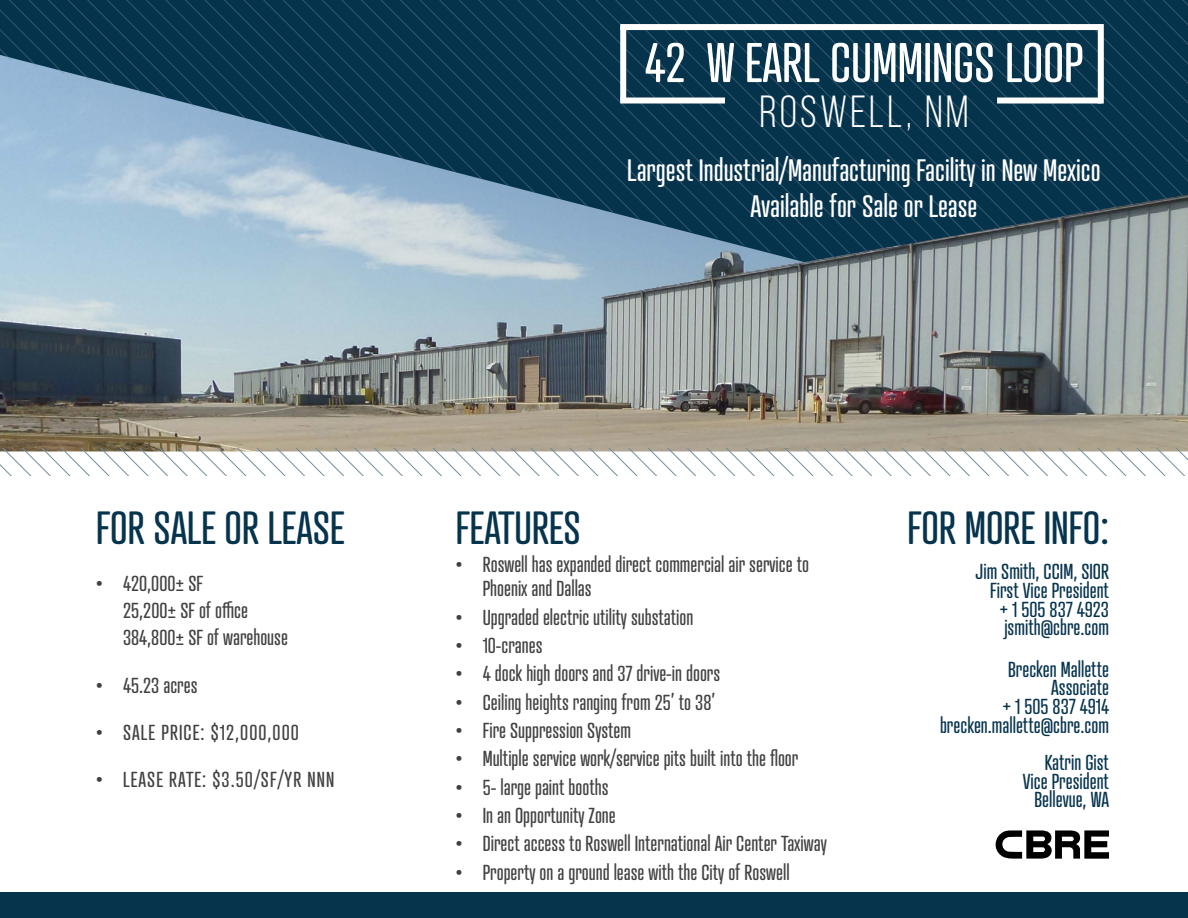
<style>
.page{position:relative;width:1188px;height:918px;background:#fff}
.page>*{position:absolute;margin:0;border:0;box-sizing:border-box;transform-origin:0 0}
.t1{font:54px "Atrament";color:#fff}
.t2{font:45px "Atrament";color:#07344d}
.t3{font:45px "Bebas Neue";letter-spacing:.07em;color:#fff}
.t4{font:30px/36px "Atrament";color:#fff;text-align:center}
.t5{font:21px/27px "Atrament";color:#414042}
.t6{font:21px/18.6px "Atrament";color:#07344d;text-align:right}
.t7{font:21px "Atrament";letter-spacing:.05em;color:#414042}
</style>
<div class="page">
<svg style="left:0;top:417px;width:1188px;height:32px;background:#a69b87"></svg>
<img style="left:0;top:0;width:1188px;height:417px">
<div style="left:620px;top:98px;width:105px;height:6px;background:#fff"></div>
<div style="left:620px;top:27px;width:6px;height:73px;background:#fff"></div>
<div style="left:620px;top:24px;width:481px;height:6px;background:#fff"></div>
<div style="left:1098px;top:24px;width:6px;height:80px;background:#fff"></div>
<div style="left:997px;top:98px;width:105px;height:6px;background:#fff"></div>
<div style="left:0;top:892px;width:1188px;height:26px;background:#07344d"></div>
<svg style="left:0;top:449px;width:1188px;height:27px"></svg>
<svg style="left:996px;top:830px;width:113px;height:29px"></svg>
<h1 class="t1" style="left:645px;top:30px;width:440px">42 W EARL CUMMINGS LOOP</h1>
<h2 class="t3" style="left:759px;top:87px;width:211px">ROSWELL, NM</h2>
<h3 class="t4" style="left:627px;top:152px;width:475px">Largest Industrial/Manufacturing Facility in New Mexico<br>Available for Sale or Lease</h3>
<h2 class="t2" style="left:96px;top:500px;width:250px">FOR SALE OR LEASE</h2>
<p class="t5" style="left:123px;top:570px;width:166px;text-indent:-27px">• 420,000± SF<br>25,200± SF of office<br>384,800± SF of warehouse</p>
<p class="t5" style="left:96px;top:671px;width:103px">• 45.23 acres</p>
<p class="t7" style="left:96px;top:719px;width:204px">• SALE PRICE: $12,000,000</p>
<p class="t7" style="left:96px;top:767px;width:240px">• LEASE RATE: $3.50/SF/YR NNN</p>
<h2 class="t2" style="left:456px;top:500px;width:127px">FEATURES</h2>
<p class="t5" style="left:483px;top:553px;width:328px;line-height:24px;text-indent:-27px">• Roswell has expanded direct commercial air service to<br>Phoenix and Dallas</p>
<p class="t5" style="left:456px;top:603px;width:239px">• Upgraded electric utility substation</p>
<p class="t5" style="left:456px;top:632px;width:88px">• 10-cranes</p>
<p class="t5" style="left:456px;top:660px;width:266px">• 4 dock high doors and 37 drive-in doors</p>
<p class="t5" style="left:456px;top:688px;width:261px">• Ceiling heights ranging from 25’ to 38’</p>
<p class="t5" style="left:456px;top:717px;width:177px">• Fire Suppression System</p>
<p class="t5" style="left:456px;top:745px;width:344px">• Multiple service work/service pits built into the floor</p>
<p class="t5" style="left:456px;top:773px;width:154px">• 5- large paint booths</p>
<p class="t5" style="left:456px;top:802px;width:162px">• In an Opportunity Zone</p>
<p class="t5" style="left:456px;top:830px;width:372px">• Direct access to Roswell International Air Center Taxiway</p>
<p class="t5" style="left:456px;top:858px;width:335px">• Property on a ground lease with the City of Roswell</p>
<h2 class="t2" style="left:907px;top:500px;width:203px">FOR MORE INFO:</h2>
<p class="t6" style="left:976px;top:562px;width:135px">Jim Smith, CCIM, SIOR<br>First Vice President<br>+ 1 505 837 4923 jsmith@cbre.com</p>
<p class="t6" style="left:940px;top:660px;width:170px">Brecken Mallette<br>Associate<br>+ 1 505 837 4914 brecken.mallette@cbre.com</p>
<p class="t6" style="left:1023px;top:753px;width:88px">Katrin Gist<br>Vice President<br>Bellevue, WA</p>
</div>
